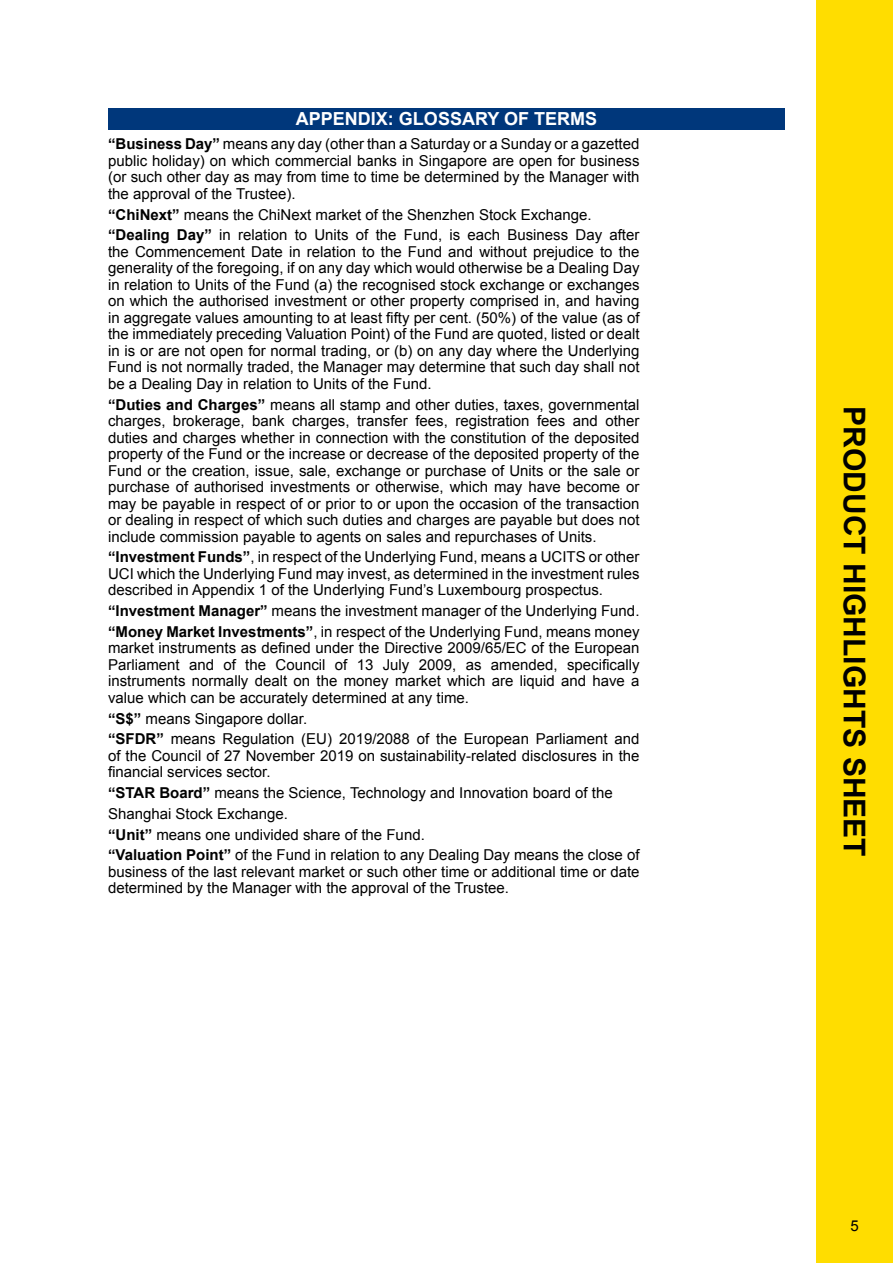
<style>
.page{position:relative;width:893px;height:1263px;background:#fff}
.page>*{position:absolute;margin:0;border:0;box-sizing:border-box;transform-origin:0 0}
.t1{font:700 30px "Arial";color:#000}
.t2{font:700 18px "Arial";color:#fff}
.t3{font:15px/16.5px "Arial";color:#000}
.s1{font-weight:700}
</style>
<div class="page">
<div style="left:816px;top:0;width:77px;height:1263px;background:#fd0"></div>
<div style="left:108px;top:108px;width:677px;height:21px;background:#00377b"></div>
<p class="t2" style="left:296px;top:107px;width:303px">APPENDIX: GLOSSARY OF TERMS</p>
<p class="t3" style="left:108px;top:136px;width:533px;text-align:justify"><span class="s1">“Business Day”</span> means any day (other than a Saturday or a Sunday or a gazetted public holiday) on which commercial banks in Singapore are open for business (or such other day as may from time to time be determined by the Manager with the approval of the Trustee).</p>
<p class="t3" style="left:108px;top:204px;width:533px;line-height:20.7px"><span class="s1">“ChiNext”</span> means the ChiNext market of the Shenzhen Stock Exchange. <span class="s1">“Dealing Day”</span> in relation to Units of the Fund, is each Business Day after</p>
<p class="t3" style="left:108px;top:243px;width:533px;text-align:justify">the Commencement Date in relation to the Fund and without prejudice to the generality of the foregoing, if on any day which would otherwise be a Dealing Day in relation to Units of the Fund (a) the recognised stock exchange or exchanges on which the authorised investment or other property comprised in, and having in aggregate values amounting to at least fifty per cent. (50%) of the value (as of the immediately preceding Valuation Point) of the Fund are quoted, listed or dealt in is or are not open for normal trading, or (b) on any day where the Underlying Fund is not normally traded, the Manager may determine that such day shall not be a Dealing Day in relation to Units of the Fund.</p>
<p class="t3" style="left:108px;top:396px;width:533px;text-align:justify"><span class="s1">“Duties and Charges”</span> means all stamp and other duties, taxes, governmental charges, brokerage, bank charges, transfer fees, registration fees and other duties and charges whether in connection with the constitution of the deposited property of the Fund or the increase or decrease of the deposited property of the Fund or the creation, issue, sale, exchange or purchase of Units or the sale or purchase of authorised investments or otherwise, which may have become or may be payable in respect of or prior to or upon the occasion of the transaction or dealing in respect of which such duties and charges are payable but does not include commission payable to agents on sales and repurchases of Units.</p>
<p class="t3" style="left:108px;top:549px;width:533px;text-align:justify"><span class="s1">“Investment Funds”</span>, in respect of the Underlying Fund, means a UCITS or other UCI which the Underlying Fund may invest, as determined in the investment rules described in Appendix 1 of the Underlying Fund’s Luxembourg prospectus.</p>
<p class="t3" style="left:108px;top:601px;width:533px;line-height:20.7px"><span class="s1">“Investment Manager”</span> means the investment manager of the Underlying Fund. <span class="s1">“Money Market Investments”</span>, in respect of the Underlying Fund, means money</p>
<p class="t3" style="left:108px;top:640px;width:533px;text-align:justify">market instruments as defined under the Directive 2009/65/EC of the European Parliament and of the Council of 13 July 2009, as amended, specifically instruments normally dealt on the money market which are liquid and have a value which can be accurately determined at any time.</p>
<p class="t3" style="left:108px;top:708px;width:533px;line-height:20.7px"><span class="s1">“S$”</span> means Singapore dollar.<br><span class="s1">“SFDR”</span> means Regulation (EU) 2019/2088 of the European Parliament and</p>
<p class="t3" style="left:108px;top:747px;width:533px">of the Council of 27 November 2019 on sustainability-related disclosures in the financial services sector.</p>
<p class="t3" style="left:108px;top:783px;width:533px;line-height:20.7px"><span class="s1">“STAR Board”</span> means the Science, Technology and Innovation board of the Shanghai Stock Exchange.<br><span class="s1">“Unit”</span> means one undivided share of the Fund.<br><span class="s1">“Valuation Point”</span> of the Fund in relation to any Dealing Day means the close of</p>
<p class="t3" style="left:108px;top:863px;width:533px">business of the last relevant market or such other time or additional time or date determined by the Manager with the approval of the Trustee.</p>
<h1 class="t1" style="left:874px;top:406px;width:452px;rotate:90deg">PRODUCT HIGHLIGHTS SHEET</h1>
<p class="t3" style="left:850px;top:1218px;width:10px">5</p>
</div>
